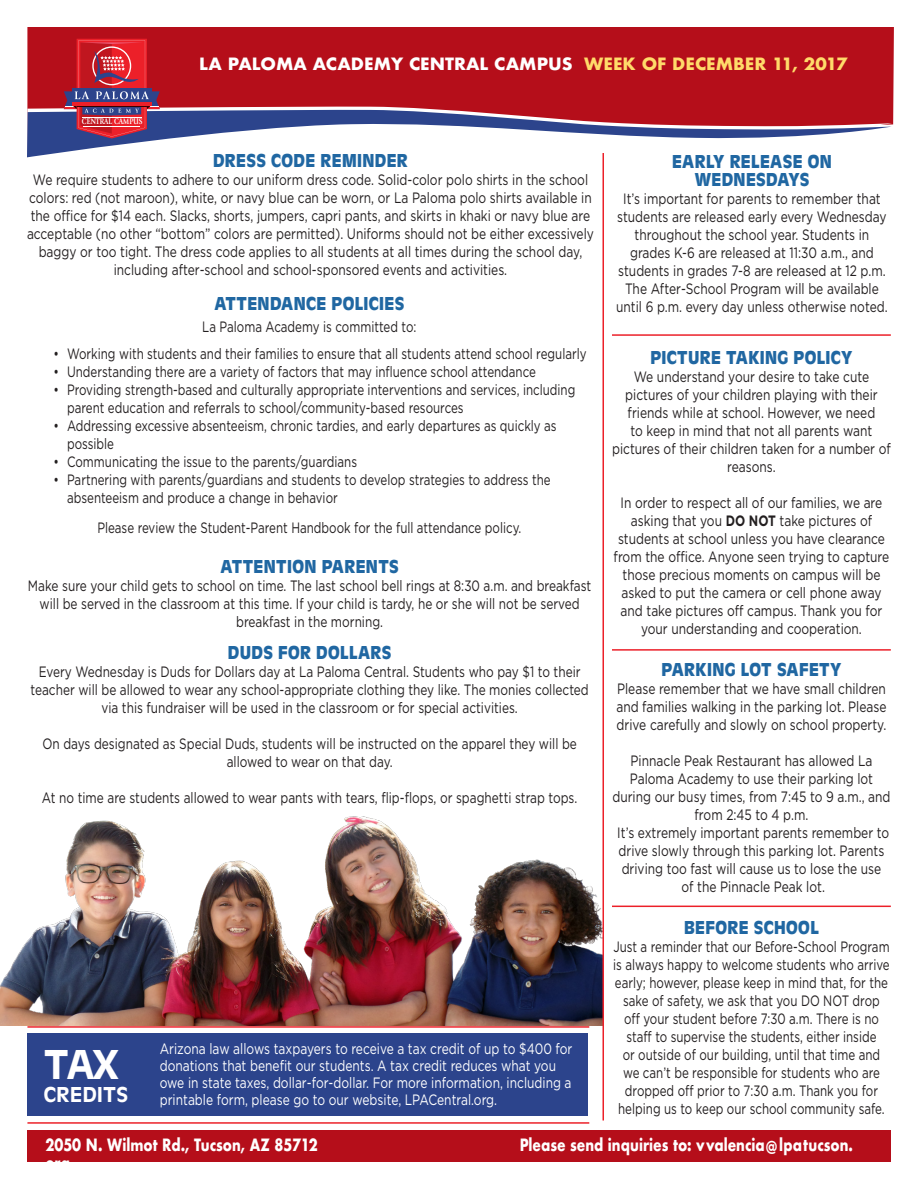
<style>
.page{position:relative;width:918px;height:1188px;background:#fff}
.page>*{position:absolute;margin:0;border:0;box-sizing:border-box;transform-origin:0 0}
.Headers{font:500 43.5px "Antique Oli T";color:#fff}
.Headers-2{font:500 22.5px "Antique Oli T";letter-spacing:.02em;color:#fff}
.Headers-3{font:700 19.5px/18px "Antique Oli T";letter-spacing:.02em;color:#2067a2;text-align:center;scale:.92 1}
.Headers-4{font:700 16.5px "Futura";color:#fff;scale:.8 1}
.Headers-5{font:700 16.5px "Futura";color:#fff}
.copy{font:15px/18px "Gotham";color:#231f20;text-align:center;scale:.8 1}
.copy-2{font:15px/18px "Gotham";color:#231f20;scale:.77 1}
.Headers-6{font:15px/18px "Gotham";color:#231f20;text-align:center;scale:.79 1}
.copy-3{font:15px/17.2px "Gotham";color:#fff;scale:.8 1}
.t1{font:700 8.55px "Giovanni";color:#fff;scale:.81 1}
.s1{color:#ffdb6a}
.s2{font-weight:700}
</style>
<div class="page">
<img style="left:0;top:796px;width:603px;height:230px">
<hr style="left:603px;top:153px;width:1px;height:967px;background:#ec2029">
<hr style="left:612px;top:649px;width:279px;height:2px;background:#ec2029">
<hr style="left:612px;top:334px;width:279px;height:2px;background:#ec2029">
<hr style="left:612px;top:906px;width:279px;height:1px;background:#ec2029">
<div style="left:27px;top:27px;width:867px;height:98px;background:#b50e1a"></div>
<svg style="left:27px;top:36px;width:865px;height:121px"></svg>
<hr style="left:82px;top:117px;width:60px;height:1px;background:#fff">
<hr style="left:83px;top:126px;width:56px;height:1px;background:#fff">
<div style="left:27px;top:1130px;width:863px;height:32px;background:#b50e1a"></div>
<div style="left:27px;top:1034px;width:561px;height:82px;background:#2c448c"></div>
<hr style="left:27px;top:1026px;width:562px;height:2px;background:#ec2029">
<hr style="left:27px;top:1122px;width:562px;height:2px;background:#ec2029">
<p class="t1" style="left:82px;top:117px;width:76px">CENTRAL CAMPUS</p>
<p class="Headers-5" style="left:199px;top:52px;width:650px">LA PALOMA ACADEMY CENTRAL CAMPUS <span class="s1">WEEK OF DECEMBER 11, 2017</span></p>
<p class="Headers-3" style="left:213px;top:151px;width:213px">DRESS CODE REMINDER</p>
<p class="copy" style="left:27px;top:170px;width:710px">We require students to adhere to our uniform dress code. Solid-color polo shirts in the school colors: red (not maroon), white, or navy blue can be worn, or La Paloma polo shirts available in the office for $14 each. Slacks, shorts, jumpers, capri pants, and skirts in khaki or navy blue are acceptable (no other “bottom” colors are permitted). Uniforms should not be either excessively baggy or too tight. The dress code applies to all students at all times during the school day, including after-school and school-sponsored events and activities.</p>
<p class="Headers-3" style="left:214px;top:294px;width:208px">ATTENDANCE POLICIES</p>
<p class="copy-2" style="left:202px;top:318px;width:280px">La Paloma Academy is committed to:</p>
<p class="copy-2" style="left:54px;top:345px;width:694px">• Working with students and their families to ensure that all students attend school regularly</p>
<p class="copy-2" style="left:54px;top:363px;width:628px">• Understanding there are a variety of factors that may influence school attendance</p>
<p class="copy-2" style="left:67px;top:381px;width:662px;text-indent:-14px">• Providing strength-based and culturally appropriate interventions and services, including parent education and referrals to school/community-based resources</p>
<p class="copy-2" style="left:67px;top:417px;width:637px;text-indent:-14px">• Addressing excessive absenteeism, chronic tardies, and early departures as quickly as possible</p>
<p class="copy-2" style="left:54px;top:453px;width:396px">• Communicating the issue to the parents/guardians</p>
<p class="copy-2" style="left:67px;top:471px;width:630px;text-indent:-14px">• Partnering with parents/guardians and students to develop strategies to address the absenteeism and produce a change in behavior</p>
<p class="copy-2" style="left:97px;top:519px;width:552px">Please review the Student-Parent Handbook for the full attendance policy.</p>
<p class="Headers-3" style="left:221px;top:557px;width:195px">ATTENTION PARENTS</p>
<p class="Headers-6" style="left:28px;top:577px;width:715px">Make sure your child gets to school on time. The last school bell rings at 8:30 a.m. and breakfast will be served in the classroom at this time. If your child is tardy, he or she will not be served breakfast in the morning.</p>
<p class="Headers-3" style="left:228px;top:643px;width:179px">DUDS FOR DOLLARS</p>
<p class="Headers-6" style="left:30px;top:663px;width:708px">Every Wednesday is Duds for Dollars day at La Paloma Central. Students who pay $1 to their teacher will be allowed to wear any school-appropriate clothing they like. The monies collected via this fundraiser will be used in the classroom or for special activities.</p>
<p class="Headers-6" style="left:42px;top:735px;width:678px">On days designated as Special Duds, students will be instructed on the apparel they will be allowed to wear on that day.</p>
<p class="Headers-6" style="left:42px;top:789px;width:679px">At no time are students allowed to wear pants with tears, flip-flops, or spaghetti strap tops.</p>
<p class="Headers-3" style="left:672px;top:152px;width:175px">EARLY RELEASE ON<br>WEDNESDAYS</p>
<p class="copy" style="left:616px;top:189px;width:341px">It’s important for parents to remember that students are released early every Wednesday throughout the school year. Students in grades K-6 are released at 11:30 a.m., and students in grades 7-8 are released at 12 p.m.<br>The After-School Program will be available until 6 p.m. every day unless otherwise noted.</p>
<p class="Headers-3" style="left:650px;top:348px;width:221px">PICTURE TAKING POLICY</p>
<p class="copy" style="left:612px;top:367px;width:350px">We understand your desire to take cute pictures of your children playing with their friends while at school. However, we need<br>to keep in mind that not all parents want pictures of their children taken for a number of reasons.</p>
<p class="copy" style="left:614px;top:493px;width:346px">In order to respect all of our families, we are asking that you <span class="s2">DO NOT</span> take pictures of students at school unless you have clearance from the office. Anyone seen trying to capture those precious moments on campus will be asked to put the camera or cell phone away and take pictures off campus. Thank you for your understanding and cooperation.</p>
<p class="Headers-3" style="left:661px;top:660px;width:197px">PARKING LOT SAFETY</p>
<p class="copy" style="left:616px;top:679px;width:339px;text-align:justify">Please remember that we have small children and families walking in the parking lot. Please drive carefully and slowly on school property.</p>
<p class="copy" style="left:612px;top:751px;width:349px">Pinnacle Peak Restaurant has allowed La Paloma Academy to use their parking lot during our busy times, from 7:45 to 9 a.m., and from 2:45 to 4 p.m.</p>
<p class="copy" style="left:617px;top:823px;width:342px;text-align:left">It’s extremely important parents remember to drive slowly through this parking lot. Parents driving too fast will cause us to lose the use</p>
<p class="copy" style="left:682px;top:877px;width:181px">of the Pinnacle Peak lot.</p>
<p class="Headers-3" style="left:684px;top:918px;width:148px">BEFORE SCHOOL</p>
<p class="copy-2" style="left:613px;top:938px;width:361px;text-align:center">Just a reminder that our Before-School Program is always happy to welcome students who arrive early; however, please keep in mind that, for the sake of safety, we ask that you DO NOT drop<br>off your student before 7:30 a.m. There is no staff to supervise the students, either inside<br>or outside of our building, until that time and we can’t be responsible for students who are dropped off prior to 7:30 a.m. Thank you for helping us to keep our school community safe.</p>
<p class="copy-3" style="left:160px;top:1040px;width:517px">Arizona law allows taxpayers to receive a tax credit of up to $400 for donations that benefit our students. A tax credit reduces what you owe in state taxes, dollar-for-dollar. For more information, including a printable form, please go to our website, LPACentral.org.</p>
<p class="Headers" style="left:44px;top:1040px;width:77px">TAX</p>
<p class="Headers-2" style="left:44px;top:1082px;width:86px">CREDITS</p>
<p class="Headers-4" style="left:45px;top:1133px;width:342px">2050 N. Wilmot Rd., Tucson, AZ 85712</p>
<p class="Headers-4" style="left:520px;top:1133px;width:418px">Please send inquiries to: vvalencia@ lpatucson.</p>
<p class="Headers-4" style="left:45px;top:1151px;width:32px">org</p>
</div>
